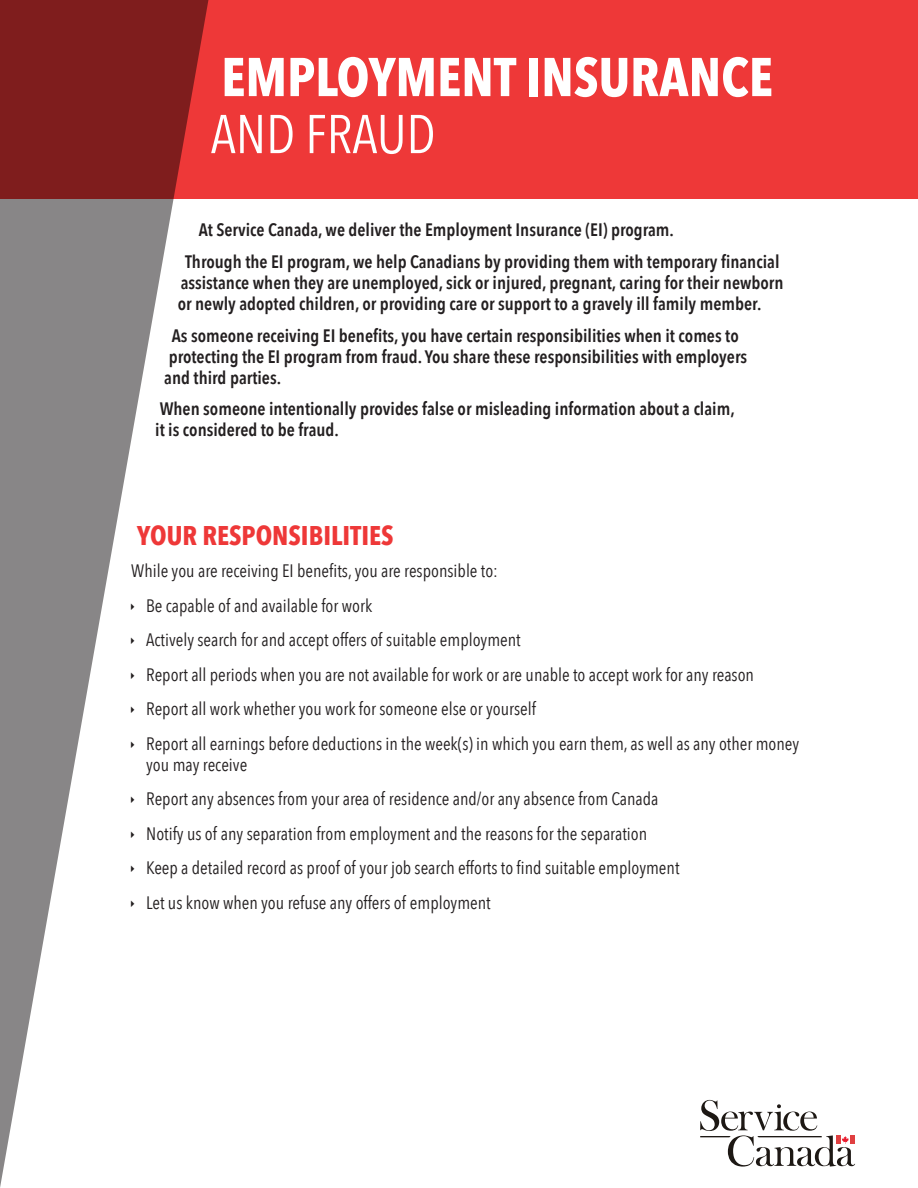
<style>
.page{position:relative;width:918px;height:1188px;background:#fff}
.page>*{position:absolute;margin:0;border:0;box-sizing:border-box;transform-origin:0 0}
.t1{font:700 54px "Avenir Next Condensed";color:#fff}
.t2{font:54px "Avenir Next Condensed";color:#fff}
.t3{font:700 27px "Avenir Next Condensed";color:#ee3838}
.t4{font:18px/34.5px "Avenir Next Condensed";color:#231f20}
.t5{font:600 18px/21px "Avenir Next Condensed";color:#231f20}
</style>
<div class="page">
<hr style="left:440px;top:1138px;width:324px;height:1px;background:#231f20">
<div style="left:0;top:0;width:918px;height:199px;background:#ee3838"></div>
<svg style="left:695px;top:1099px;width:160px;height:68px"></svg>
<div style="left:124px;top:1117px;width:534px;height:66px;background:#fff"></div>
<svg style="left:0;top:0;width:208px;height:1187px"></svg>
<svg style="left:131px;top:603px;width:3px;height:7px"></svg>
<svg style="left:131px;top:637px;width:3px;height:7px"></svg>
<svg style="left:131px;top:672px;width:3px;height:7px"></svg>
<svg style="left:131px;top:706px;width:3px;height:7px"></svg>
<svg style="left:131px;top:741px;width:3px;height:7px"></svg>
<svg style="left:131px;top:796px;width:3px;height:7px"></svg>
<svg style="left:131px;top:831px;width:3px;height:7px"></svg>
<svg style="left:131px;top:865px;width:3px;height:7px"></svg>
<svg style="left:131px;top:900px;width:3px;height:7px"></svg>
<h1 class="t1" style="left:221px;top:44px;width:553px">EMPLOYMENT INSURANCE</h1>
<h1 class="t2" style="left:211px;top:88px;width:226px">AND FRAUD</h1>
<p class="t5" style="left:185px;top:213px;width:596px;line-height:31.8px;text-indent:14px">At Service Canada, we deliver the Employment Insurance (EI) program.<br>Through the EI program, we help Canadians by providing them with temporary financial</p>
<p class="t5" style="left:178px;top:271px;width:607px">assistance when they are unemployed, sick or injured, pregnant, caring for their newborn or newly adopted children, or providing care or support to a gravely ill family member.</p>
<p class="t5" style="left:164px;top:324px;width:585px;text-indent:8px">As someone receiving EI benefits, you have certain responsibilities when it comes to protecting the EI program from fraud. You share these responsibilities with employers and third parties.</p>
<p class="t5" style="left:155px;top:398px;width:581px">When someone intentionally provides false or misleading information about a claim, it is considered to be fraud.</p>
<h2 class="t3" style="left:137px;top:519px;width:258px">YOUR RESPONSIBILITIES</h2>
<p class="t4" style="left:146px;top:553px;width:655px;text-indent:-15px">While you are receiving EI benefits, you are responsible to:<br>Be capable of and available for work<br>Actively search for and accept offers of suitable employment<br>Report all periods when you are not available for work or are unable to accept work for any reason Report all work whether you work for someone else or yourself<br>Report all earnings before deductions in the week(s) in which you earn them, as well as any other money</p>
<p class="t4" style="left:146px;top:746px;width:535px">you may receive<br>Report any absences from your area of residence and/or any absence from Canada Notify us of any separation from employment and the reasons for the separation Keep a detailed record as proof of your job search efforts to find suitable employment Let us know when you refuse any offers of employment</p>
</div>
